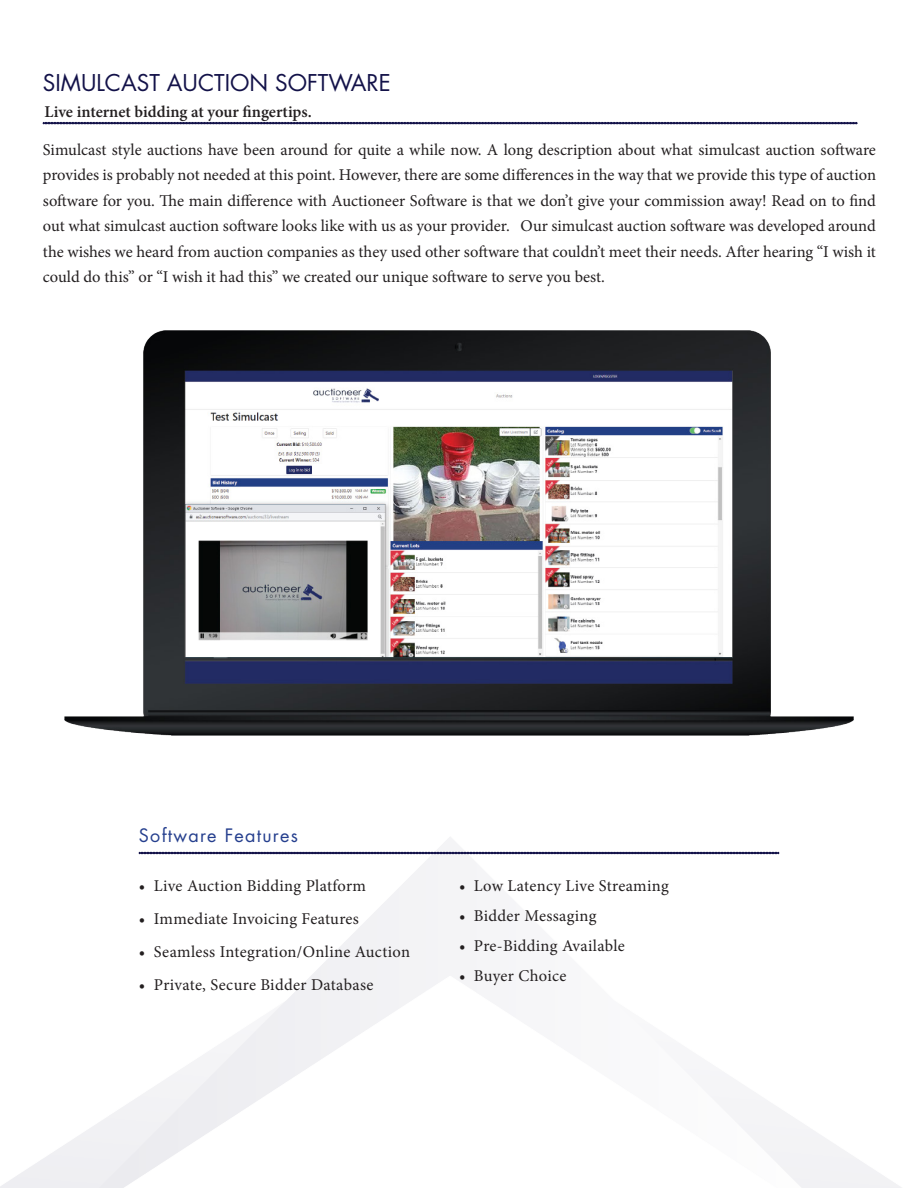
<style>
.page{position:relative;width:918px;height:1188px;background:#fff}
.page>*{position:absolute;margin:0;border:0;box-sizing:border-box;transform-origin:0 0}
.t1{font:22.5px "Futura Std";color:#131249}
.t2{font:18px "Futura Std";letter-spacing:.07em;color:#253f8e}
.t3{font:16.5px/25.5px "Minion Pro";letter-spacing:.015em;color:#231f20;text-align:justify}
.t4{font:600 16.5px "Minion Pro";color:#231f20}
</style>
<div class="page">
<img style="left:0;top:837px;width:901px;height:351px">
<svg style="left:43px;top:122px;width:814px;height:2px;background:#1f1f52"></svg>
<img style="left:64px;top:330px;width:790px;height:406px">
<svg style="left:139px;top:852px;width:640px;height:2px"></svg>
<p class="t1" style="left:43px;top:69px;width:349px">SIMULCAST AUCTION SOFTWARE</p>
<p class="t4" style="left:44px;top:100px;width:269px">Live internet bidding at your fingertips.</p>
<p class="t3" style="left:43px;top:137px;width:835px">Simulcast style auctions have been around for quite a while now. A long description about what simulcast auction software provides is probably not needed at this point. However, there are some differences in the way that we provide this type of auction software for you. The main difference with Auctioneer Software is that we don’t give your commission away! Read on to find out what simulcast auction software looks like with us as your provider. Our simulcast auction software was developed around the wishes we heard from auction companies as they used other software that couldn’t meet their needs. After hearing “I wish it could do this” or “I wish it had this” we created our unique software to serve you best.</p>
<p class="t2" style="left:139px;top:824px;width:160px">Software Features</p>
<p class="t3" style="left:139px;top:873px;width:229px">• Live Auction Bidding Platform</p>
<p class="t3" style="left:139px;top:906px;width:222px">• Immediate Invoicing Features</p>
<p class="t3" style="left:139px;top:939px;width:273px">• Seamless Integration/Online Auction</p>
<p class="t3" style="left:139px;top:972px;width:236px">• Private, Secure Bidder Database</p>
<p class="t3" style="left:459px;top:873px;width:211px">• Low Latency Live Streaming</p>
<p class="t3" style="left:459px;top:903px;width:139px">• Bidder Messaging</p>
<p class="t3" style="left:459px;top:933px;width:167px">• Pre-Bidding Available</p>
<p class="t3" style="left:459px;top:963px;width:109px">• Buyer Choice</p>
</div>
